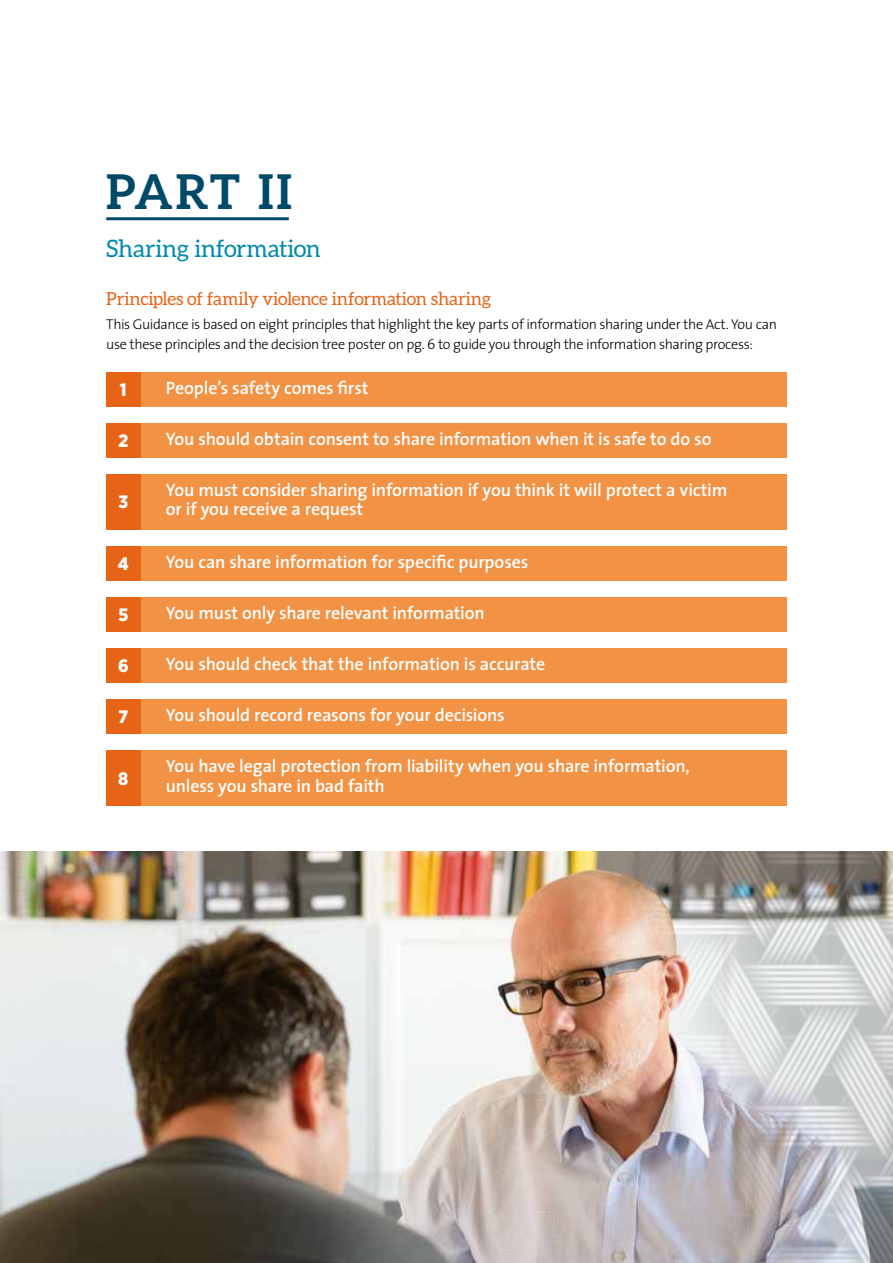
<style>
.page{position:relative;width:893px;height:1263px;background:#fff}
.page>*{position:absolute;margin:0;border:0;box-sizing:border-box;transform-origin:0 0}
.t1{font:700 48px "Aleo";letter-spacing:.04em;color:#004a69}
.t2{font:24px "Aleo";letter-spacing:-.01em;color:#0089ae}
.t3{font:600 18px/19.5px "Maori Sans";letter-spacing:-.01em;color:#fff}
.t4{font:18px "Aleo";letter-spacing:-.01em;color:#e76417}
.t5{font:900 18px "Gotham Narrow";color:#fff}
.t6{font:300 14.25px/19.5px "Maori Sans";letter-spacing:-.025em;color:#000}
</style>
<div class="page">
<hr style="left:106px;top:217px;width:183px;height:3px;background:#004a69">
<img style="left:6px;top:851px;width:887px;height:412px">
<div style="left:140px;top:372px;width:647px;height:34px;background:#f19245"></div>
<div style="left:106px;top:372px;width:34px;height:34px;background:#e76417"></div>
<div style="left:140px;top:423px;width:647px;height:34px;background:#f19245"></div>
<div style="left:106px;top:423px;width:34px;height:34px;background:#e76417"></div>
<div style="left:140px;top:474px;width:647px;height:55px;background:#f19245"></div>
<div style="left:106px;top:474px;width:34px;height:55px;background:#e76417"></div>
<div style="left:140px;top:546px;width:647px;height:34px;background:#f19245"></div>
<div style="left:106px;top:546px;width:34px;height:34px;background:#e76417"></div>
<div style="left:140px;top:597px;width:647px;height:34px;background:#f19245"></div>
<div style="left:106px;top:597px;width:34px;height:34px;background:#e76417"></div>
<div style="left:140px;top:648px;width:647px;height:34px;background:#f19245"></div>
<div style="left:106px;top:648px;width:34px;height:34px;background:#e76417"></div>
<div style="left:140px;top:699px;width:647px;height:34px;background:#f19245"></div>
<div style="left:106px;top:699px;width:34px;height:34px;background:#e76417"></div>
<div style="left:140px;top:750px;width:647px;height:56px;background:#f19245"></div>
<div style="left:106px;top:750px;width:34px;height:56px;background:#e76417"></div>
<h1 class="t1" style="left:106px;top:164px;width:187px">PART II</h1>
<h2 class="t2" style="left:106px;top:235px;width:216px">Sharing information</h2>
<p class="t4" style="left:106px;top:289px;width:387px">Principles of family violence information sharing</p>
<p class="t6" style="left:106px;top:314px;width:672px">This Guidance is based on eight principles that highlight the key parts of information sharing under the Act. You can use these principles and the decision tree poster on pg. 6 to guide you through the information sharing process:</p>
<p class="t5" style="left:120px;top:377px;width:8px">1</p>
<p class="t3" style="left:166px;top:377px;width:204px">People’s safety comes first</p>
<p class="t5" style="left:118px;top:428px;width:11px">2</p>
<p class="t3" style="left:166px;top:428px;width:547px">You should obtain consent to share information when it is safe to do so</p>
<p class="t3" style="left:166px;top:479px;width:563px">You must consider sharing information if you think it will protect a victim or if you receive a request</p>
<p class="t5" style="left:118px;top:490px;width:11px">3</p>
<p class="t5" style="left:118px;top:552px;width:12px">4</p>
<p class="t3" style="left:166px;top:552px;width:364px">You can share information for specific purposes</p>
<p class="t5" style="left:118px;top:603px;width:11px">5</p>
<p class="t3" style="left:166px;top:603px;width:320px">You must only share relevant information</p>
<p class="t5" style="left:118px;top:654px;width:12px">6</p>
<p class="t3" style="left:166px;top:654px;width:381px">You should check that the information is accurate</p>
<p class="t5" style="left:118px;top:705px;width:11px">7</p>
<p class="t3" style="left:166px;top:705px;width:341px">You should record reasons for your decisions</p>
<p class="t3" style="left:166px;top:756px;width:526px">You have legal protection from liability when you share information, unless you share in bad faith</p>
<p class="t5" style="left:118px;top:766px;width:12px">8</p>
</div>
